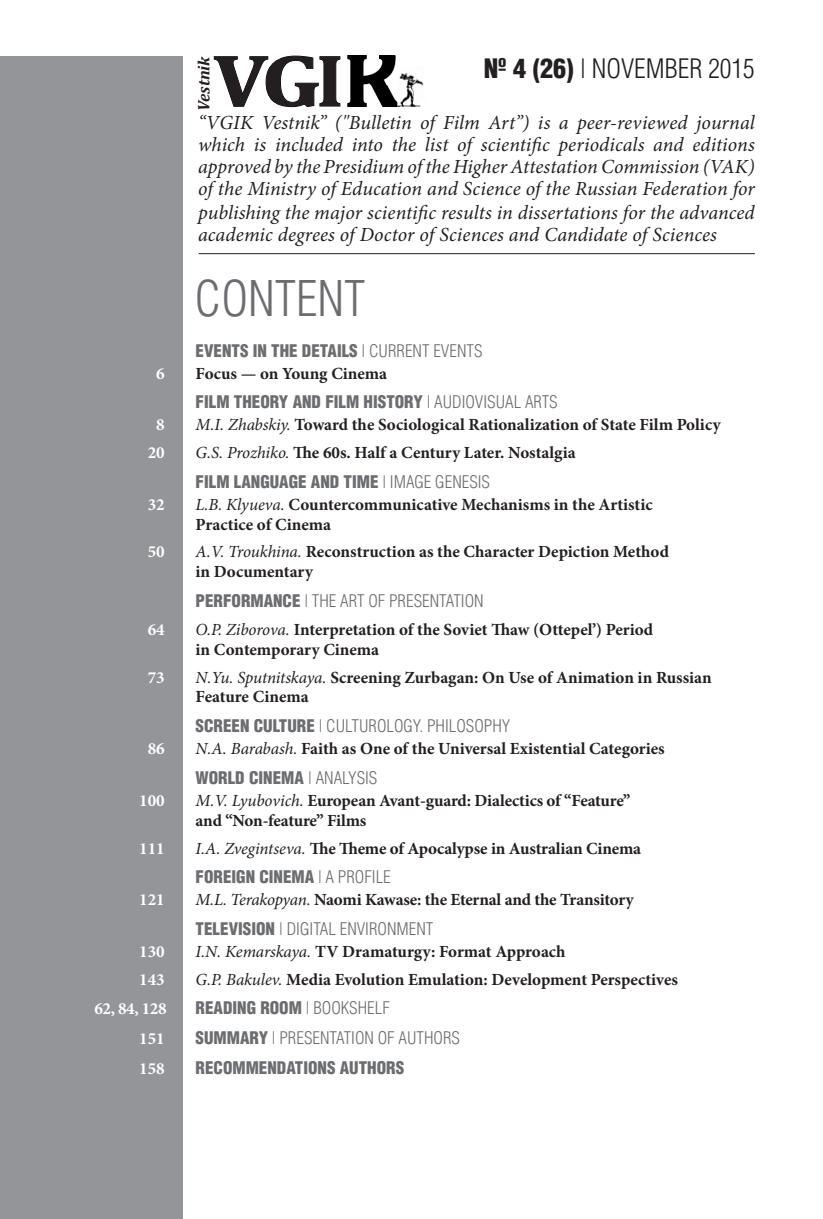
<style>
.page{position:relative;width:823px;height:1219px;background:#fff}
.page>*{position:absolute;margin:0;border:0;box-sizing:border-box;transform-origin:0 0}
.t1{font:700 74px "Cambria";color:#231f20;scale:1.15 1}
.t2{font:48px "AG Letterica Cond L";color:#6c6d70}
.t3{font:26.2px "AG Letterica Cond L";color:#231f20}
.t4{font:italic 20px/22px "Minion Pro";letter-spacing:.005em;color:#231f20;text-align:justify}
.t5{font:700 17px/20px "Minion Pro";letter-spacing:-.005em;color:#231f20}
.t6{font:700 17px "AG Letterica Cond L";color:#6c6d70}
.t7{font:17px "AG Letterica Cond L";color:#6c6d70}
.t8{font:700 17px "Minion Pro";color:#fff}
.t9{font:italic 700 16.6px "Cambria";letter-spacing:-.005em;color:#231f20}
.s1{font-weight:700}
.s2{font-weight:400}
.s3{font-weight:400;font-style:italic}
</style>
<div class="page">
<hr style="left:198px;top:253px;width:556px;height:1px;background:#231f20">
<div style="left:0;top:57px;width:183px;height:1162px;background:#939598"></div>
<svg style="left:213px;top:55px;width:127px;height:53px"></svg>
<img style="left:347px;top:56px;width:50px;height:51px">
<img style="left:397px;top:72px;width:27px;height:35px">
<svg style="left:420px;top:100px;width:4px;height:7px"></svg>
<p class="t9" style="left:192px;top:111px;width:56px;rotate:-90deg">Vestnik</p>
<h1 class="t1" style="left:213px;top:29px;width:114px">VGI</h1>
<h3 class="t3" style="left:483px;top:53px;width:137px"><span class="s1">№ 4 (26)</span> | NOVEMBER</h3>
<h3 class="t3" style="left:708px;top:53px;width:48px">2015</h3>
<p class="t4" style="left:198px;top:111px;width:558px">“VGIK Vestnik” ("Bulletin of Film Art”) is a peer-reviewed journal which is included into the list of scientific periodicals and editions approved by the Presidium of the Higher Attestation Commission (VAK) of the Ministry of Education and Science of the Russian Federation for</p>
<p class="t4" style="left:198px;top:201px;width:558px">publishing the major scientific results in dissertations for the advanced academic degrees of Doctor of Sciences and Candidate of Sciences</p>
<h2 class="t2" style="left:194px;top:270px;width:172px">CONTENT</h2>
<p class="t6" style="left:195px;top:340px;width:288px">EVENTS IN THE DETAILS <span class="s2">| CURRENT EVENTS</span></p>
<p class="t8" style="left:156px;top:361px;width:10px">6</p>
<p class="t5" style="left:195px;top:363px;width:193px">Focus — on Young Cinema</p>
<p class="t6" style="left:195px;top:392px;width:363px">FILM THEORY AND FILM HISTORY <span class="s2">| AUDIOVISUAL ARTS</span></p>
<p class="t8" style="left:156px;top:413px;width:10px">8</p>
<p class="t5" style="left:195px;top:415px;width:526px"><span class="s3">M.I. Zhabskiy.</span> Toward the Sociological Rationalization of State Film Policy</p>
<p class="t8" style="left:148px;top:441px;width:18px">20</p>
<p class="t5" style="left:195px;top:442px;width:381px"><span class="s3">G.S. Prozhiko.</span> The 60s. Half a Century Later. Nostalgia</p>
<p class="t6" style="left:195px;top:471px;width:296px">FILM LANGUAGE AND TIME <span class="s2">| IMAGE GENESIS</span></p>
<p class="t8" style="left:148px;top:492px;width:18px">32</p>
<p class="t5" style="left:195px;top:494px;width:458px"><span class="s3">L.B. Klyueva.</span> Countercommunicative Mechanisms in the Artistic<br>Practice of Cinema</p>
<p class="t8" style="left:148px;top:540px;width:18px">50</p>
<p class="t5" style="left:195px;top:542px;width:474px"><span class="s3">A.V. Troukhina.</span> Reconstruction as the Character Depiction Method in Documentary</p>
<p class="t7" style="left:195px;top:591px;width:289px"><span class="s1">PERFORMANCE</span> | THE ART OF PRESENTATION</p>
<p class="t8" style="left:148px;top:617px;width:18px">64</p>
<p class="t5" style="left:195px;top:619px;width:459px"><span class="s3">O.P. Ziborova.</span> Interpretation of the Soviet Thaw (Ottepel’) Period in Contemporary Cinema</p>
<p class="t8" style="left:148px;top:665px;width:18px">73</p>
<p class="t5" style="left:195px;top:667px;width:517px"><span class="s3">N.Yu. Sputnitskaya.</span> Screening Zurbagan: On Use of Animation in Russian<br>Feature Cinema</p>
<p class="t7" style="left:195px;top:716px;width:316px"><span class="s1">SCREEN CULTURE</span> | CULTUROLOGY. PHILOSOPHY</p>
<p class="t8" style="left:148px;top:737px;width:18px">86</p>
<p class="t5" style="left:195px;top:738px;width:470px"><span class="s3">N.A. Barabash.</span> Faith as Оne of the Universal Existential Categories</p>
<p class="t6" style="left:195px;top:767px;width:183px">WORLD CINEMA <span class="s2">| ANALYSIS</span></p>
<p class="t8" style="left:139px;top:788px;width:27px">100</p>
<p class="t5" style="left:195px;top:790px;width:436px"><span class="s3">M.V. Lyubovich.</span> European Avant-guard: Dialectics of “Feature” and “Non-feature” Films</p>
<p class="t8" style="left:139px;top:836px;width:27px">111</p>
<p class="t5" style="left:195px;top:838px;width:447px"><span class="s3">I.A. Zvegintseva.</span> The Theme of Apocalypse in Australian Cinema</p>
<p class="t6" style="left:195px;top:867px;width:197px">FOREIGN CINEMA <span class="s2">| A PROFILE</span></p>
<p class="t8" style="left:139px;top:888px;width:27px">121</p>
<p class="t5" style="left:195px;top:889px;width:439px"><span class="s3">M.L. Terakopyan.</span> Naomi Kawase: the Eternal and the Transitory</p>
<p class="t7" style="left:195px;top:919px;width:239px"><span class="s1">TELEVISION</span> | DIGITAL ENVIRONMENT</p>
<p class="t8" style="left:139px;top:939px;width:27px">130</p>
<p class="t5" style="left:195px;top:941px;width:371px"><span class="s3">I.N. Kemarskaya.</span> TV Dramaturgy: Format Approach</p>
<p class="t8" style="left:139px;top:967px;width:27px">143</p>
<p class="t5" style="left:195px;top:969px;width:483px"><span class="s3">G.P. Bakulev.</span> Media Evolution Emulation: Development Perspectives</p>
<p class="t6" style="left:195px;top:998px;width:196px">READING ROOM <span class="s2">| BOOKSHELF</span></p>
<p class="t8" style="left:139px;top:1026px;width:27px">151</p>
<p class="t7" style="left:195px;top:1028px;width:266px"><span class="s1">SUMMARY</span> | PRESENTATION OF AUTHORS</p>
<p class="t8" style="left:139px;top:1056px;width:27px">158</p>
<p class="t6" style="left:195px;top:1057px;width:210px">RECOMMENDATIONS AUTHORS</p>
<p class="t8" style="left:94px;top:996px;width:74px">62, 84, 128</p>
</div>
